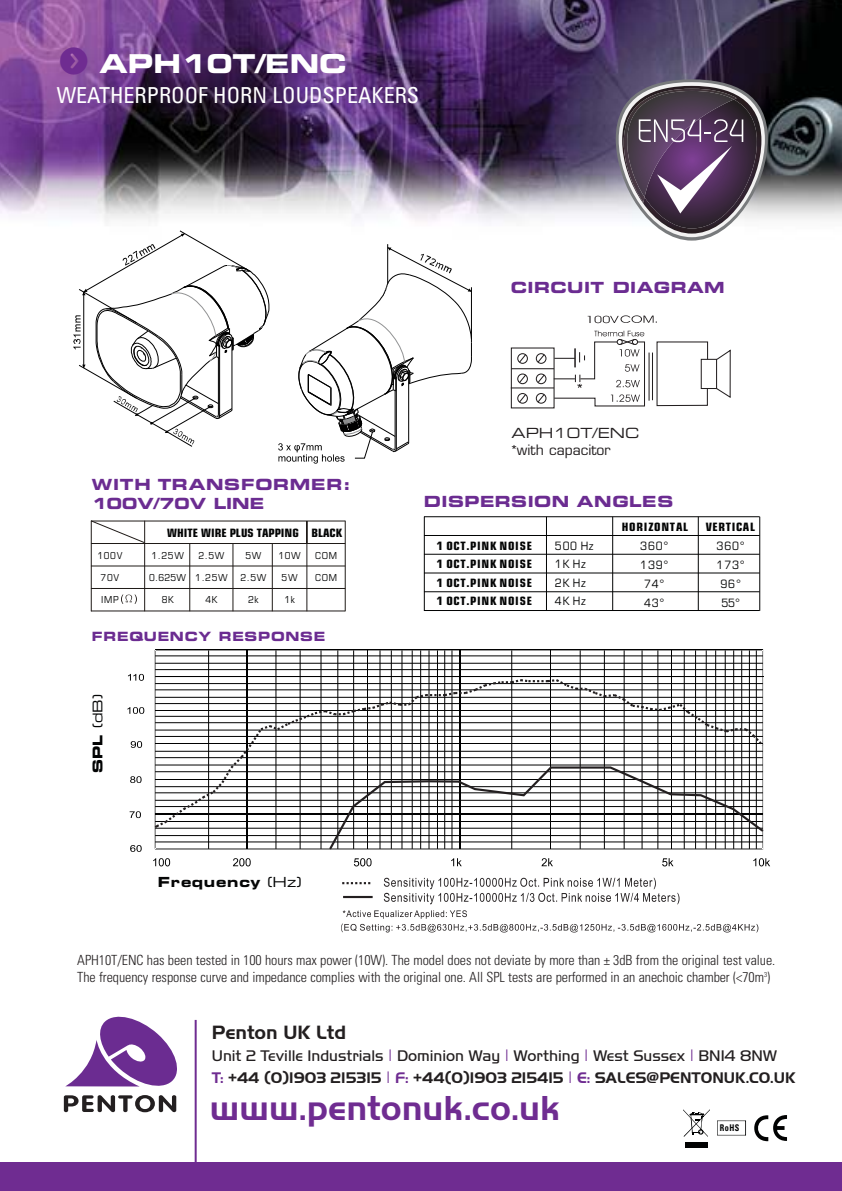
<style>
.page{position:relative;width:842px;height:1191px;background:#fff}
.page>*{position:absolute;margin:0;border:0;box-sizing:border-box;transform-origin:0 0}
.t1{font:700 36px "Handel Got D";color:#6f2c91}
.t2{font:26px "Eurostile Bold Extended Two";color:#fff}
.t3{font:condensed 22px "Univers";color:#fff}
.t4{font:700 20px "Handel Got D";color:#231f20}
.t5{font:16px "Handel Got D Ligh";color:#231f20}
.t6{font:700 16px "Handel Got D";color:#231f20}
.t7{font:15.4px/18.4px "Eurostile Bold Extended Two";letter-spacing:.03em;color:#6b2c91}
.t8{font:300 condensed 14px/16.8px "Univers";letter-spacing:-.005em;color:#231f20}
.t9{font:14px "Eurostile";color:#231f20}
.t10{font:14px "Eurostile Bold Extended Two";letter-spacing:.05em;color:#050606}
.t11{font:14px "Eurostile Extended Two";color:#231f20}
.t12{font:13.4px "Eurostile Extended Two";color:#020303}
.t13{font:12.8px "Eurostile Bold Extended Two";letter-spacing:.06em;color:#6b2c91}
.t14{font:700 condensed 11.6px/18.6px "Eurostile";letter-spacing:.05em;color:#040505;text-align:justify;scale:1.08 1}
.t15{font:condensed 11.6px/19.2px "Eurostile";letter-spacing:.07em;color:#040505;text-align:center;scale:1.08 1}
.t16{font:700 condensed 11.6px "Eurostile";color:#040505;scale:1.08 1}
.t17{font:condensed 11.6px/19px "Eurostile";letter-spacing:.05em;color:#040505;scale:1.08 1}
.t18{font:condensed 9.6px "Eurostile";letter-spacing:.07em;color:#040505;scale:1.08 1}
.t19{font:700 condensed 9.2px "Univers";color:#010202;scale:.89 1}
.s1{font-family:"Button Bonus Circle Negative";font-size:34px;color:#6f2c91}
.s2{font-family:"Helvetica"}
.s3{font-family:"Eurostile Bold Extended Two"}
.s4{font-family:"Eurostile Extended Two"}
.s5{font-family:"Univers";font-weight:300;color:#6f2c91}
.s6{color:#6f2c91}
</style>
<div class="page">
<img style="left:0;top:0;width:842px;height:231px">
<div style="left:0;top:1162px;width:842px;height:29px;background:#6f2c91"></div>
<svg style="left:64px;top:1016px;width:113px;height:96px"></svg>
<hr style="left:195px;top:1020px;width:2px;height:154px;background:#6f2c91">
<div style="left:685px;top:1142px;width:22px;height:5px;background:#010202"></div>
<svg style="left:683px;top:1109px;width:104px;height:32px"></svg>
<svg style="left:342px;top:882px;width:29px;height:2px"></svg>
<svg style="left:384px;top:877px;width:295px;height:27px"></svg>
<hr style="left:343px;top:896px;width:30px;height:2px;background:#231f20">
<svg style="left:341px;top:910px;width:417px;height:22px"></svg>
<svg style="left:153px;top:858px;width:17px;height:8px"></svg>
<svg style="left:233px;top:858px;width:18px;height:8px"></svg>
<svg style="left:354px;top:858px;width:18px;height:8px"></svg>
<svg style="left:451px;top:858px;width:11px;height:8px"></svg>
<svg style="left:541px;top:858px;width:12px;height:8px"></svg>
<svg style="left:662px;top:858px;width:11px;height:8px"></svg>
<svg style="left:753px;top:858px;width:17px;height:8px"></svg>
<svg style="left:127px;top:707px;width:17px;height:7px"></svg>
<svg style="left:130px;top:845px;width:12px;height:7px"></svg>
<svg style="left:130px;top:811px;width:11px;height:7px"></svg>
<svg style="left:130px;top:776px;width:12px;height:7px"></svg>
<svg style="left:131px;top:741px;width:11px;height:7px"></svg>
<svg style="left:155px;top:650px;width:608px;height:199px"></svg>
<svg style="left:128px;top:674px;width:16px;height:7px"></svg>
<svg style="left:327px;top:830px;width:437px;height:20px"></svg>
<svg style="left:154px;top:677px;width:610px;height:153px"></svg>
<hr style="left:155px;top:669px;width:608px;height:1px;background:#000">
<hr style="left:155px;top:663px;width:608px;height:1px;background:#000">
<hr style="left:155px;top:655px;width:608px;height:1px;background:#000">
<hr style="left:155px;top:649px;width:608px;height:1px;background:#000">
<hr style="left:155px;top:676px;width:608px;height:1px;background:#000">
<hr style="left:156px;top:676px;width:608px;height:1px;background:#000">
<hr style="left:91px;top:521px;width:1px;height:90px;background:#1f1a17">
<hr style="left:144px;top:521px;width:1px;height:90px;background:#1f1a17">
<hr style="left:189px;top:543px;width:1px;height:68px;background:#1f1a17">
<hr style="left:233px;top:543px;width:1px;height:68px;background:#1f1a17">
<hr style="left:272px;top:543px;width:1px;height:68px;background:#1f1a17">
<hr style="left:345px;top:521px;width:1px;height:90px;background:#1f1a17">
<svg style="left:91px;top:610px;width:255px;height:1px"></svg>
<svg style="left:91px;top:565px;width:255px;height:1px"></svg>
<svg style="left:91px;top:588px;width:255px;height:16px"></svg>
<svg style="left:91px;top:520px;width:255px;height:24px"></svg>
<hr style="left:307px;top:521px;width:1px;height:90px;background:#1f1a17">
<hr style="left:424px;top:517px;width:1px;height:94px;background:#020303">
<hr style="left:546px;top:517px;width:1px;height:94px;background:#020303">
<hr style="left:612px;top:517px;width:1px;height:94px;background:#020303">
<hr style="left:698px;top:517px;width:1px;height:94px;background:#020303">
<hr style="left:759px;top:517px;width:1px;height:94px;background:#020303">
<hr style="left:424px;top:610px;width:336px;height:1px;background:#020303">
<hr style="left:424px;top:591px;width:336px;height:1px;background:#020303">
<hr style="left:424px;top:572px;width:336px;height:1px;background:#020303">
<hr style="left:424px;top:554px;width:336px;height:1px;background:#020303">
<hr style="left:424px;top:535px;width:336px;height:1px;background:#020303">
<hr style="left:424px;top:516px;width:336px;height:1px;background:#020303">
<hr style="left:387px;top:244px;width:1px;height:40px;background:#000">
<svg style="left:278px;top:247px;width:194px;height:217px"></svg>
<svg style="left:73px;top:231px;width:197px;height:216px"></svg>
<div style="left:511px;top:347px;width:44px;height:61px;border:1px solid #231f20"></div>
<hr style="left:511px;top:368px;width:43px;height:1px;background:#231f20">
<hr style="left:511px;top:387px;width:43px;height:1px;background:#231f20">
<hr style="left:648px;top:352px;width:2px;height:49px;background:#231f20">
<hr style="left:652px;top:352px;width:1px;height:48px;background:#231f20">
<div style="left:517px;top:353px;width:11px;height:11px;border:1px solid #231f20;border-radius:50%"></div>
<div style="left:517px;top:373px;width:11px;height:11px;border:1px solid #231f20;border-radius:50%"></div>
<div style="left:517px;top:393px;width:11px;height:11px;border:1px solid #231f20;border-radius:50%"></div>
<div style="left:536px;top:353px;width:10px;height:11px;border:1px solid #231f20;border-radius:50%"></div>
<div style="left:536px;top:373px;width:10px;height:11px;border:1px solid #231f20;border-radius:50%"></div>
<div style="left:536px;top:393px;width:10px;height:11px;border:1px solid #231f20;border-radius:50%"></div>
<svg style="left:518px;top:353px;width:9px;height:10px"></svg>
<svg style="left:518px;top:373px;width:9px;height:11px"></svg>
<svg style="left:518px;top:393px;width:9px;height:10px"></svg>
<svg style="left:537px;top:353px;width:9px;height:10px"></svg>
<svg style="left:537px;top:373px;width:9px;height:11px"></svg>
<svg style="left:537px;top:393px;width:9px;height:10px"></svg>
<svg style="left:656px;top:341px;width:53px;height:65px"></svg>
<div style="left:701px;top:359px;width:16px;height:30px;border:1px solid #231f20"></div>
<svg style="left:715px;top:349px;width:16px;height:49px"></svg>
<svg style="left:588px;top:315px;width:69px;height:8px"></svg>
<svg style="left:553px;top:331px;width:92px;height:76px"></svg>
<svg style="left:616px;top:79px;width:152px;height:162px"></svg>
<h2 class="t2" style="left:57px;top:54px;width:292px"><span class="s1">f</span> APH10T/ENC</h2>
<h3 class="t3" style="left:57px;top:87px;width:364px">WEATHERPROOF HORN LOUDSPEAKERS</h3>
<p class="t7" style="left:511px;top:279px;width:215px">CIRCUIT DIAGRAM</p>
<p class="t11" style="left:511px;top:428px;width:129px">APH10T/ENC</p>
<p class="t9" style="left:511px;top:445px;width:101px"><span class="s2">*</span>with capacitor</p>
<p class="t7" style="left:92px;top:477px;width:260px">WITH TRANSFORMER:<br>100V/70V LINE</p>
<p class="t18" style="left:97px;top:552px;width:25px">100V</p>
<p class="t18" style="left:101px;top:574px;width:19px">70V</p>
<p class="t18" style="left:101px;top:596px;width:18px">IMP</p>
<p class="t16" style="left:167px;top:528px;width:163px">WHITE WIRE PLUS TAPPING BLACK</p>
<p class="t18" style="left:151px;top:552px;width:32px">1.25W</p>
<p class="t18" style="left:149px;top:574px;width:36px">0.625W</p>
<p class="t18" style="left:162px;top:596px;width:13px">8K</p>
<p class="t18" style="left:198px;top:552px;width:26px">2.5W</p>
<p class="t18" style="left:195px;top:574px;width:32px">1.25W</p>
<p class="t18" style="left:205px;top:596px;width:13px">4K</p>
<p class="t18" style="left:245px;top:552px;width:16px">5W</p>
<p class="t18" style="left:240px;top:574px;width:26px">2.5W</p>
<p class="t18" style="left:248px;top:596px;width:11px">2k</p>
<p class="t18" style="left:278px;top:552px;width:22px">10W</p>
<p class="t18" style="left:282px;top:574px;width:16px">5W</p>
<p class="t18" style="left:284px;top:596px;width:11px">1k</p>
<p class="t18" style="left:315px;top:552px;width:22px">COM</p>
<p class="t18" style="left:315px;top:574px;width:22px">COM</p>
<p class="t13" style="left:92px;top:631px;width:235px">FREQUENCY RESPONSE</p>
<p class="t12" style="left:93px;top:773px;width:80px;rotate:-90deg"><span class="s3">SPL</span> (dB)</p>
<p class="t10" style="left:158px;top:877px;width:145px">Frequency <span class="s4">(Hz)</span></p>
<p class="t7" style="left:424px;top:493px;width:251px">DISPERSION ANGLES</p>
<p class="t14" style="left:437px;top:537px;width:90px">1 OCT.PINK NOISE 1 OCT.PINK NOISE 1 OCT.PINK NOISE 1 OCT.PINK NOISE</p>
<p class="t17" style="left:555px;top:537px;width:37px">500 Hz<br>1K Hz<br>2K Hz</p>
<p class="t15" style="left:555px;top:592px;width:30px">4K Hz</p>
<p class="t14" style="left:622px;top:519px;width:63px">HORIZONTAL</p>
<p class="t14" style="left:706px;top:519px;width:47px">VERTICAL</p>
<p class="t15" style="left:640px;top:537px;width:28px">360°<br>139°<br>74°<br>43°</p>
<p class="t15" style="left:717px;top:537px;width:28px">360°<br>173°<br>96°<br>55°</p>
<p class="t8" style="left:77px;top:953px;width:699px">APH10T/ENC has been tested in 100 hours max power (10W). The model does not deviate by more than ± 3dB from the original test value.<br>The frequency response curve and impedance complies with the original one. All SPL tests are performed in an anechoic chamber (&lt;70m<sup>3</sup>)</p>
<h3 class="t4" style="left:212px;top:1025px;width:136px">Penton UK Ltd</h3>
<p class="t5" style="left:212px;top:1050px;width:567px">Unit 2 Teville Industrials <span class="s5">|</span> Dominion Way <span class="s5">|</span> Worthing <span class="s5">|</span> West Sussex <span class="s5">|</span> BN14 8NW</p>
<p class="t6" style="left:212px;top:1072px;width:585px"><span class="s6">T:</span> +44 (0)1903 215315 <span class="s5">|</span> <span class="s6">F:</span> +44(0)1903 215415 <span class="s5">|</span> <span class="s6">E:</span> SALES@PENTONUK.CO.UK</p>
<h1 class="t1" style="left:210px;top:1096px;width:351px">www.pentonuk.co.uk</h1>
<p class="t19" style="left:720px;top:1124px;width:23px">RoHS</p>
</div>
